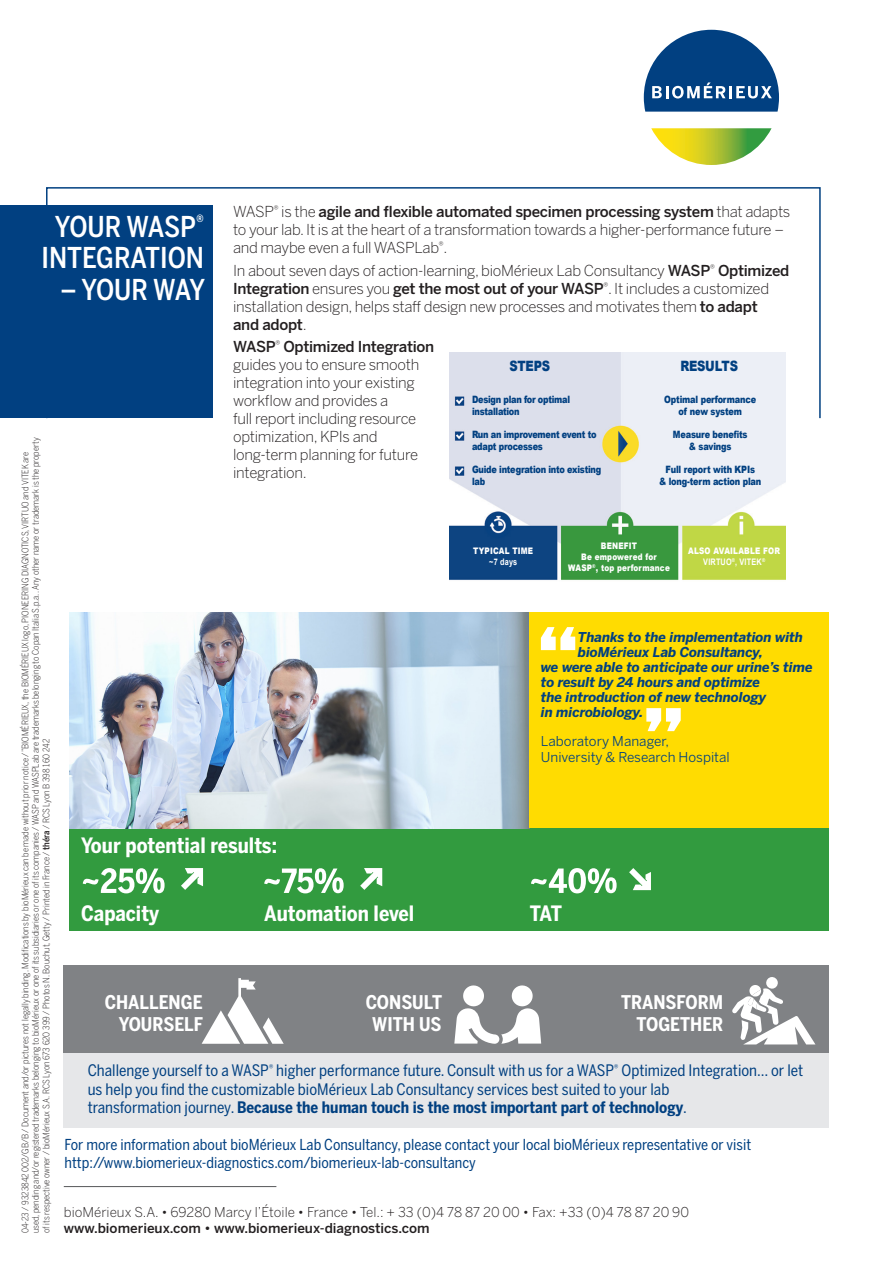
<style>
.page{position:relative;width:893px;height:1263px;background:#fff}
.page>*{position:absolute;margin:0;border:0;box-sizing:border-box;transform-origin:0 0}
.TXT_BLUE_BOLD{font:900 75px "Benton Sans";color:#fff}
.COMMITMENT{font:500 28.5px/31.5px "Benton Sans Condensed";letter-spacing:-.005em;color:#fff;text-align:center}
.TAT{font:700 21px "Benton Sans Condensed";color:#fff}
.YOUR_POTENTIAL{font:700 21px "Benton Sans Condensed";color:#fff}
.WHITE{font:700 18.75px/22.5px "Benton Sans Condensed";color:#fff;text-align:right}
.BLUE_TXT{font:15.75px/18.8px "Benton Sans Condensed";color:#014081}
.TXT_10PT{font:300 15px/18px "Benton Sans";letter-spacing:-.02em;color:#231f20}
.MORE_INFORMATION{font:15px/18px "Benton Sans Condensed";color:#014081}
.STEPS_RESULTS{font:900 14.25px "Arial";letter-spacing:-.02em;color:#014081;scale:.81 1}
.TXT_BLUE_BOLD-2{font:italic 700 13.5px "Benton Sans";letter-spacing:-.01em;color:#014081}
.ADRESS{font:300 13.5px/16.5px "Benton Sans";color:#231f20}
.LABORATORY_DIRECTOR{font:13.5px/16.2px "Benton Sans";color:#014081}
.TXT_LEFT{font:900 10.05px/12.1px "Arial";letter-spacing:-.03em;color:#014081;scale:.81 1}
.TXT_CENTER{font:900 10.05px/12.1px "Arial";letter-spacing:-.02em;color:#014081;text-align:center;scale:.81 1}
.LEGAL_TXT{font:300 9px/10.5px "Benton Sans Condensed";color:#231f20}
.TYPICAL_TIME{font:900 9px "Arial";letter-spacing:.025em;color:#fff;scale:.81 1}
.DAYS{font:700 9px "Arial";letter-spacing:.025em;color:#fff;scale:.81 1}
.s1{font-weight:500}
.s2{font-weight:700}
</style>
<div class="page">
<svg style="left:651px;top:128px;width:120px;height:37px"></svg>
<svg style="left:644px;top:30px;width:135px;height:82px"></svg>
<div style="left:64px;top:973px;width:765px;height:155px;background:#e6e7e9"></div>
<div style="left:64px;top:966px;width:765px;height:87px;background:#808285"></div>
<div style="left:766px;top:977px;width:12px;height:12px;background:#fff;border-radius:50%"></div>
<svg style="left:732px;top:985px;width:83px;height:59px"></svg>
<svg style="left:454px;top:985px;width:87px;height:59px"></svg>
<svg style="left:202px;top:978px;width:82px;height:66px"></svg>
<div style="left:70px;top:808px;width:759px;height:122px;background:#329b3f"></div>
<img style="left:70px;top:612px;width:459px;height:216px">
<div style="left:529px;top:612px;width:300px;height:216px;background:#ffdc01"></div>
<div style="left:0;top:205px;width:213px;height:213px;background:#014081"></div>
<div style="left:46px;top:187px;width:775px;height:232px;border:2px solid #014081"></div>
<svg style="left:181px;top:868px;width:22px;height:22px"></svg>
<svg style="left:360px;top:868px;width:22px;height:22px"></svg>
<img style="left:449px;top:353px;width:337px;height:227px">
<svg style="left:629px;top:868px;width:22px;height:22px"></svg>
<svg style="left:83px;top:868px;width:82px;height:25px"></svg>
<svg style="left:264px;top:868px;width:80px;height:25px"></svg>
<svg style="left:531px;top:868px;width:86px;height:25px"></svg>
<hr style="left:64px;top:1186px;width:212px;height:1px;background:#57585a">
<p class="TXT_10PT" style="left:233px;top:203px;width:559px">WASP<sup>®</sup> is the <span class="s1">agile and flexible automated specimen processing system</span> that adapts to your lab. It is at the heart of a transformation towards a higher-performance future – and maybe even a full WASPLab<sup>®</sup>.</p>
<p class="TXT_10PT" style="left:233px;top:261px;width:558px">In about seven days of action-learning, bioMérieux Lab Consultancy <span class="s1">WASP</span><sup>®</sup> <span class="s1">Optimized Integration</span> ensures you <span class="s1">get the most out of your WASP</span><sup>®</sup>. It includes a customized installation design, helps staff design new processes and motivates them <span class="s1">to adapt<br>and adopt</span>.</p>
<p class="TXT_10PT" style="left:233px;top:337px;width:203px"><span class="s1">WASP</span><sup>®</sup> <span class="s1">Optimized Integration </span>guides you to ensure smooth integration into your existing workflow and provides a<br>full report including resource optimization, KPIs and long-term planning for future integration.</p>
<p class="COMMITMENT" style="left:41px;top:211px;width:164px">YOUR WASP<sup>®<br></sup>INTEGRATION</p>
<p class="COMMITMENT" style="left:60px;top:274px;width:146px">– YOUR WAY</p>
<p class="STEPS_RESULTS" style="left:509px;top:355px;width:52px">STEPS</p>
<p class="TXT_LEFT" style="left:472px;top:393px;width:123px">Design plan for optimal installation</p>
<p class="TXT_LEFT" style="left:472px;top:428px;width:155px">Run an improvement event to adapt processes</p>
<p class="TXT_LEFT" style="left:472px;top:463px;width:161px">Guide integration into existing lab</p>
<p class="STEPS_RESULTS" style="left:680px;top:355px;width:73px">RESULTS</p>
<p class="TXT_CENTER" style="left:664px;top:393px;width:115px">Optimal performance of new system</p>
<p class="TXT_CENTER" style="left:673px;top:428px;width:94px">Measure benefits &amp; savings</p>
<p class="TXT_CENTER" style="left:659px;top:463px;width:128px">Full report with KPIs<br>&amp; long-term action plan</p>
<p class="LEGAL_TXT" style="left:20px;top:1233px;width:797px;rotate:-90deg">04-23 / 9323842 002/GB/B / Document and/or pictures not legally binding. Modifications by bioMérieux can be made without prior notice /”BIOMÉRIEUX, the BIOMÉRIEUX logo, PIONEERING DIAGNOTICS, VIRTUO and VITEK are used, pending and/or registered trademarks belonging to bioMérieux or one of its subsidiaries or one of its companies / WASP and WASPLab are trademarks belonging to Copan Italia S.p.a.. Any other name or trademark is the property of its respective owner / bioMérieux S.A. RCS Lyon 673 620 399 / Photos N. Bouchut, Getty / Printed in France / <span class="s1">théra</span> / RCS Lyon B 398 160 242</p>
<p class="TYPICAL_TIME" style="left:601px;top:539px;width:46px">BENEFIT</p>
<p class="TYPICAL_TIME" style="left:581px;top:550px;width:95px">Be empowered for</p>
<p class="TYPICAL_TIME" style="left:568px;top:561px;width:127px">WASP<sup>®</sup>, top performance</p>
<p class="TYPICAL_TIME" style="left:473px;top:545px;width:76px">TYPICAL TIME</p>
<p class="DAYS" style="left:489px;top:556px;width:36px">~7 days</p>
<p class="TYPICAL_TIME" style="left:688px;top:545px;width:115px">ALSO AVAILABLE FOR</p>
<p class="DAYS" style="left:703px;top:556px;width:78px">VIRTUO<sup>®</sup>, VITEK<sup>®</sup></p>
<p class="TXT_BLUE_BOLD" style="left:537px;top:607px;width:43px">“</p>
<p class="TXT_BLUE_BOLD-2" style="left:578px;top:629px;width:227px">Thanks to the implementation with</p>
<p class="TXT_BLUE_BOLD-2" style="left:578px;top:644px;width:187px">bioMérieux Lab Consultancy,</p>
<p class="TXT_BLUE_BOLD-2" style="left:541px;top:659px;width:273px">we were able to anticipate our urine’s time</p>
<p class="TXT_BLUE_BOLD-2" style="left:541px;top:674px;width:221px">to result by 24 hours and optimize</p>
<p class="TXT_BLUE_BOLD-2" style="left:541px;top:689px;width:227px">the introduction of new technology</p>
<p class="TXT_BLUE_BOLD-2" style="left:541px;top:704px;width:104px">in microbiology.</p>
<p class="LABORATORY_DIRECTOR" style="left:541px;top:733px;width:190px">Laboratory Manager,<br>University &amp; Research Hospital</p>
<p class="TXT_BLUE_BOLD" style="left:643px;top:688px;width:43px">”</p>
<p class="YOUR_POTENTIAL" style="left:81px;top:832px;width:197px">Your potential results:</p>
<p class="TAT" style="left:81px;top:900px;width:79px">Capacity</p>
<p class="TAT" style="left:264px;top:900px;width:152px">Automation level</p>
<p class="TAT" style="left:530px;top:900px;width:34px">TAT</p>
<p class="WHITE" style="left:105px;top:991px;width:100px">CHALLENGE<br>YOURSELF</p>
<p class="WHITE" style="left:366px;top:991px;width:78px;text-align:center">CONSULT<br>WITH US</p>
<p class="WHITE" style="left:621px;top:991px;width:104px">TRANSFORM<br>TOGETHER</p>
<p class="BLUE_TXT" style="left:88px;top:1061px;width:717px">Challenge yourself to a WASP<sup>®</sup> higher performance future. Consult with us for a WASP<sup>®</sup> Optimized Integration… or let us help you find the customizable bioMérieux Lab Consultancy services best suited to your lab<br>transformation journey. <span class="s2">Because the human touch is the most important part of technology</span>.</p>
<p class="MORE_INFORMATION" style="left:65px;top:1135px;width:688px">For more information about bioMérieux Lab Consultancy, please contact your local bioMérieux representative or visit http://www.biomerieux-diagnostics.com/biomerieux-lab-consultancy</p>
<p class="ADRESS" style="left:64px;top:1203px;width:627px">bioMérieux S.A. • 69280 Marcy l’Étoile • France • Tel.: + 33 (0)4 78 87 20 00 • Fax: +33 (0)4 78 87 20 90 <span class="s1">www.biomerieux.com • www.biomerieux-diagnostics.com</span></p>
</div>
